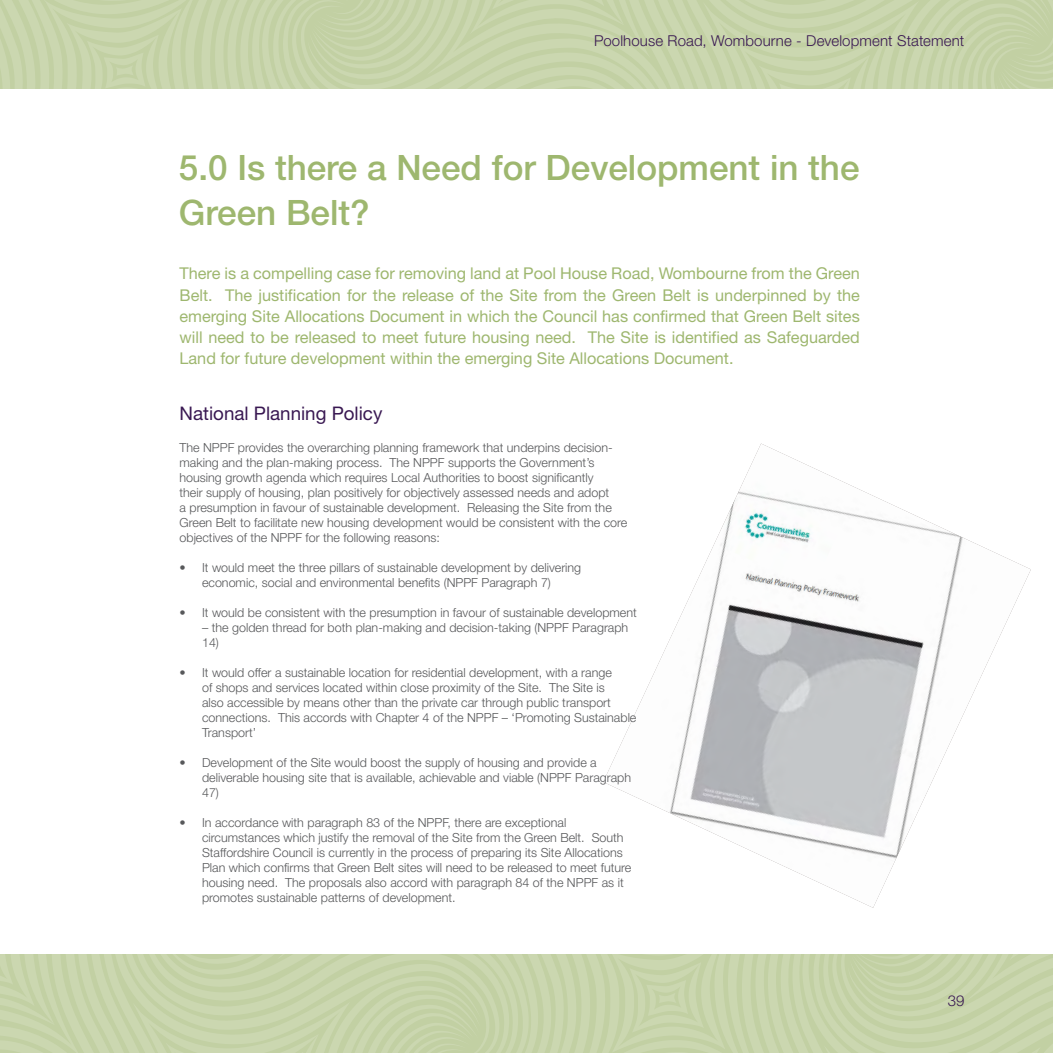
<style>
.page{position:relative;width:1053px;height:1053px;background:#fff}
.page>*{position:absolute;margin:0;border:0;box-sizing:border-box;transform-origin:0 0}
.Body_text{font:500 35px/45px "Helvetica Neue LT Std";color:#9eb76f}
.Body_text-2{font:18.75px "Helvetica Neue LT Std";color:#391852}
.t1{font:16.25px/21.2px "Helvetica Neue LT Std";color:#9eb76f;text-align:justify}
.t2{font:300 15px "Helvetica Neue LT Std";letter-spacing:.01em;color:#391852}
.t3{font:300 12.5px/15px "Helvetica Neue LT Std";color:#57585a}
</style>
<div class="page">
<svg style="left:0;top:954px;width:1052px;height:98px;background:#c7d4aa"></svg>
<svg style="left:0;top:0;width:1052px;height:89px;background:#c7d3aa"></svg>
<img style="left:603px;top:443px;width:427px;height:464px">
<p class="t2" style="left:594px;top:32px;width:372px">Poolhouse Road, Wombourne - Development Statement</p>
<p class="Body_text" style="left:179px;top:145px;width:682px">5.0 Is there a Need for Development in the<br>Green Belt?</p>
<p class="t1" style="left:179px;top:263px;width:682px">There is a compelling case for removing land at Pool House Road, Wombourne from the Green Belt. The justification for the release of the Site from the Green Belt is underpinned by the emerging Site Allocations Document in which the Council has confirmed that Green Belt sites will need to be released to meet future housing need. The Site is identified as Safeguarded Land for future development within the emerging Site Allocations Document.</p>
<p class="Body_text-2" style="left:179px;top:402px;width:204px">National Planning Policy</p>
<p class="t3" style="left:179px;top:439px;width:449px">The NPPF provides the overarching planning framework that underpins decision&shy;making and the plan-making process. The NPPF supports the Government’s housing growth agenda which requires Local Authorities to boost significantly<br>their supply of housing, plan positively for objectively assessed needs and adopt<br>a presumption in favour of sustainable development. Releasing the Site from the Green Belt to facilitate new housing development would be consistent with the core objectives of the NPPF for the following reasons:</p>
<p class="t3" style="left:202px;top:559px;width:380px;text-indent:-22px">• It would meet the three pillars of sustainable development by delivering economic, social and environmental benefits (NPPF Paragraph 7)</p>
<p class="t3" style="left:179px;top:604px;width:459px">• It would be consistent with the presumption in favour of sustainable development</p>
<p class="t3" style="left:202px;top:619px;width:428px">– the golden thread for both plan-making and decision-taking (NPPF Paragraph<br>14)</p>
<p class="t3" style="left:202px;top:664px;width:436px;text-indent:-22px">• It would offer a sustainable location for residential development, with a range<br>of shops and services located within close proximity of the Site. The Site is<br>also accessible by means other than the private car through public transport connections. This accords with Chapter 4 of the NPPF – ‘Promoting Sustainable Transport’</p>
<p class="t3" style="left:202px;top:754px;width:430px;text-indent:-22px">• Development of the Site would boost the supply of housing and provide a deliverable housing site that is available, achievable and viable (NPPF Paragraph<br>47)</p>
<p class="t3" style="left:202px;top:814px;width:431px;text-indent:-22px">• In accordance with paragraph 83 of the NPPF, there are exceptional circumstances which justify the removal of the Site from the Green Belt. South Staffordshire Council is currently in the process of preparing its Site Allocations Plan which confirms that Green Belt sites will need to be released to meet future housing need. The proposals also accord with paragraph 84 of the NPPF as it promotes sustainable patterns of development.</p>
<p class="t2" style="left:947px;top:990px;width:18px">39</p>
</div>
